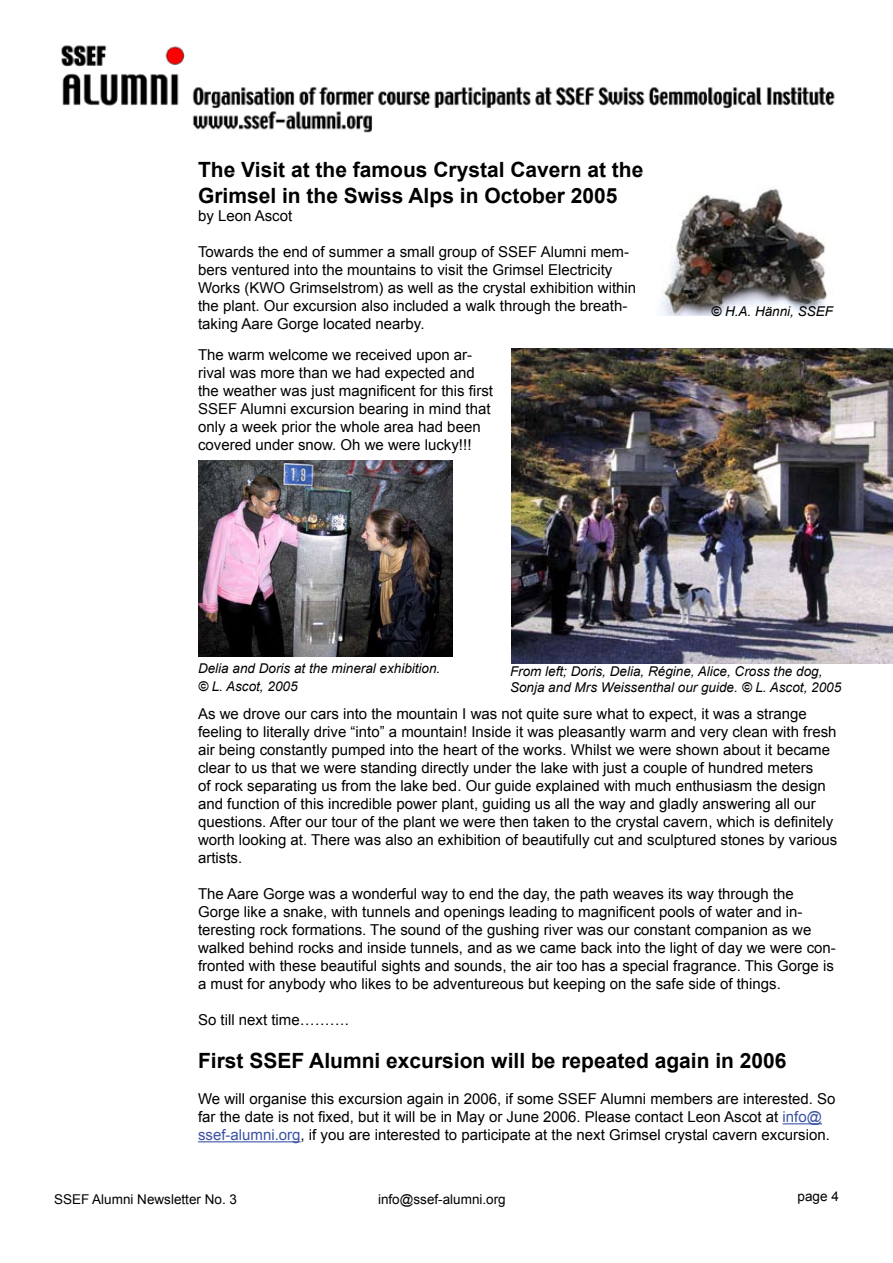
<style>
.page{position:relative;width:893px;height:1263px;background:#fff}
.page>*{position:absolute;margin:0;border:0;box-sizing:border-box;transform-origin:0 0}
.t1{font:700 21px/25.2px "Arial";color:#000}
.t2{font:15px/18px "Arial";color:#000}
.t3{font:italic 13.5px/16.2px "Arial";color:#000}
.t4{font:13.5px "Arial";color:#000}
.s1{color:#3a52a4}
</style>
<div class="page">
<img style="left:61px;top:45px;width:774px;height:88px">
<img style="left:512px;top:348px;width:381px;height:315px">
<img style="left:198px;top:461px;width:255px;height:195px">
<img style="left:662px;top:187px;width:165px;height:128px">
<hr style="left:783px;top:1123px;width:39px;height:1px;background:#3a52a4">
<hr style="left:198px;top:1141px;width:103px;height:1px;background:#3a52a4">
<h1 class="t1" style="left:198px;top:157px;width:447px">The Visit at the famous Crystal Cavern at the<br>Grimsel in the Swiss Alps in October 2005</h1>
<p class="t2" style="left:198px;top:206px;width:96px">by Leon Ascot</p>
<p class="t2" style="left:198px;top:242px;width:440px">Towards the end of summer a small group of SSEF Alumni mem&shy;bers ventured into the mountains to visit the Grimsel Electricity Works (KWO Grimselstrom) as well as the crystal exhibition within the plant. Our excursion also included a walk through the breath&shy;taking Aare Gorge located nearby.</p>
<p class="t2" style="left:198px;top:346px;width:297px">The warm welcome we received upon ar&shy;rival was more than we had expected and the weather was just magnificent for this first SSEF Alumni excursion bearing in mind that only a week prior the whole area had been covered under snow. Oh we were lucky!!!</p>
<p class="t3" style="left:711px;top:303px;width:123px">© H.A. Hänni, SSEF</p>
<p class="t3" style="left:198px;top:659px;width:244px;line-height:18px">Delia and Doris at the mineral exhibition. © L. Ascot, 2005</p>
<p class="t3" style="left:510px;top:663px;width:333px">From left; Doris, Delia, Régine, Alice, Cross the dog,<br>Sonja and Mrs Weissenthal our guide. © L. Ascot, 2005</p>
<p class="t2" style="left:198px;top:705px;width:641px">As we drove our cars into the mountain I was not quite sure what to expect, it was a strange feeling to literally drive “into” a mountain! Inside it was pleasantly warm and very clean with fresh air being constantly pumped into the heart of the works. Whilst we were shown about it became clear to us that we were standing directly under the lake with just a couple of hundred meters<br>of rock separating us from the lake bed. Our guide explained with much enthusiasm the design and function of this incredible power plant, guiding us all the way and gladly answering all our questions. After our tour of the plant we were then taken to the crystal cavern, which is definitely worth looking at. There was also an exhibition of beautifully cut and sculptured stones by various artists.</p>
<p class="t2" style="left:198px;top:885px;width:639px">The Aare Gorge was a wonderful way to end the day, the path weaves its way through the Gorge like a snake, with tunnels and openings leading to magnificent pools of water and in&shy;teresting rock formations. The sound of the gushing river was our constant companion as we walked behind rocks and inside tunnels, and as we came back into the light of day we were con&shy;fronted with these beautiful sights and sounds, the air too has a special fragrance. This Gorge is a must for anybody who likes to be adventureous but keeping on the safe side of things.</p>
<p class="t2" style="left:198px;top:1011px;width:152px">So till next time……….</p>
<h1 class="t1" style="left:198px;top:1048px;width:590px">First SSEF Alumni excursion will be repeated again in 2006</h1>
<p class="t2" style="left:198px;top:1090px;width:639px">We will organise this excursion again in 2006, if some SSEF Alumni members are interested. So far the date is not fixed, but it will be in May or June 2006. Please contact Leon Ascot at <span class="s1">info@ ssef-alumni.org</span>, if you are interested to participate at the next Grimsel crystal cavern excursion.</p>
<p class="t4" style="left:54px;top:1191px;width:185px">SSEF Alumni Newsletter No. 3</p>
<p class="t4" style="left:378px;top:1191px;width:129px">info@ssef-alumni.org</p>
<p class="t4" style="left:798px;top:1189px;width:43px">page 4</p>
</div>
